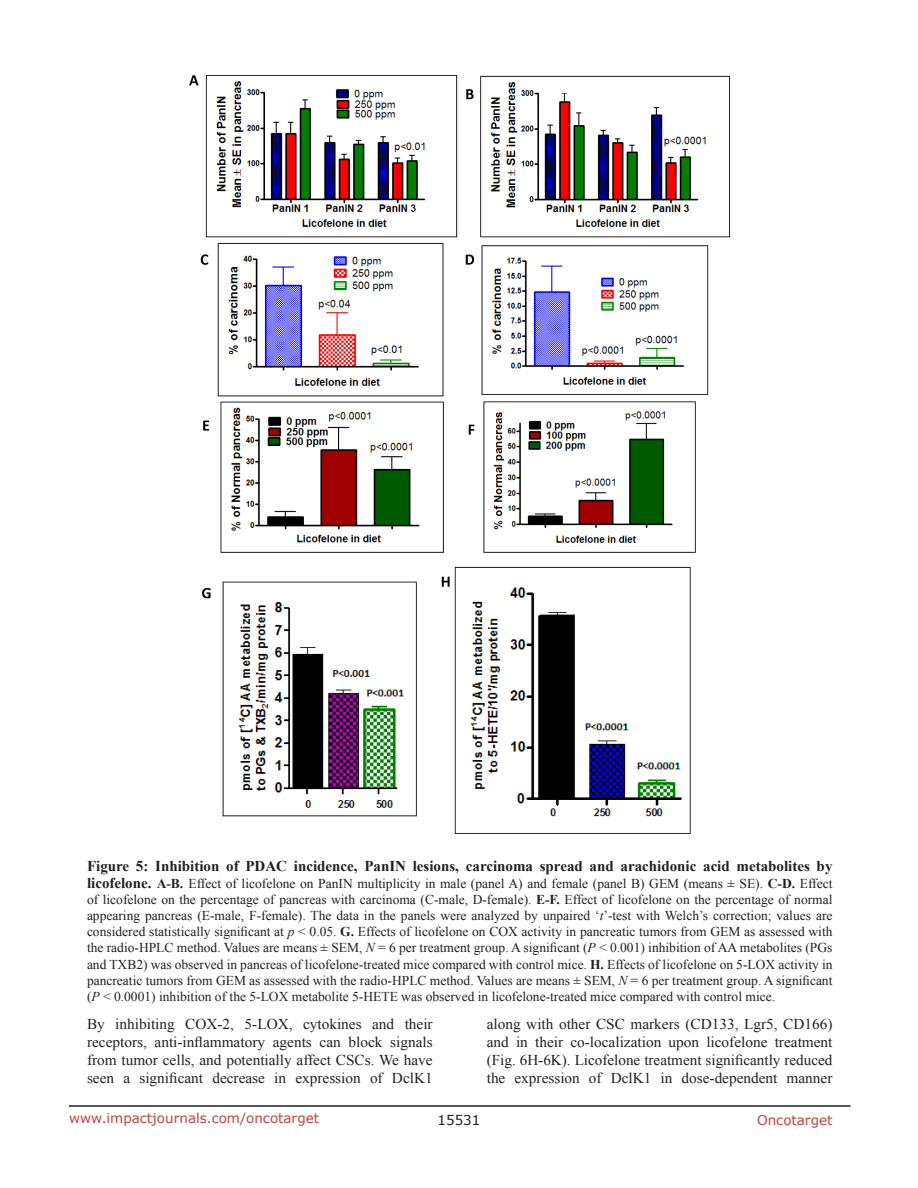
<style>
.page{position:relative;width:918px;height:1188px;background:#fff}
.page>*{position:absolute;margin:0;border:0;box-sizing:border-box;transform-origin:0 0}
.BodyText{font:15px/18px "Times New Roman";color:#231f20;text-align:justify}
.FigureText{font:700 15px "Times New Roman";color:#231f20}
.FigureText-2{font:13.5px/16.2px "Times New Roman";color:#231f20;text-align:justify}
.t1{font:13.5px "Verdana";color:#c24141}
.t2{font:13.5px "Verdana";color:#231f20}
.s1{font-weight:700;font-size:15px}
.s2{font-weight:700}
.s3{font-style:italic}
</style>
<div class="page">
<hr style="left:69px;top:1105px;width:781px;height:2px;background:#231f20">
<img style="left:190px;top:75px;width:540px;height:759px">
<p class="FigureText" style="left:87px;top:856px;width:747px">Figure 5: Inhibition of PDAC incidence, PanIN lesions, carcinoma spread and arachidonic acid metabolites by</p>
<p class="FigureText-2" style="left:87px;top:875px;width:747px"><span class="s1">licofelone.</span> <span class="s2">A-B.</span> Effect of licofelone on PanIN multiplicity in male (panel A) and female (panel B) GEM (means ± SE). <span class="s2">C-D.</span> Effect of licofelone on the percentage of pancreas with carcinoma (C-male, D-female). <span class="s2">E-F.</span> Effect of licofelone on the percentage of normal appearing pancreas (E-male, F-female). The data in the panels were analyzed by unpaired ‘<span class="s3">t</span>’-test with Welch’s correction; values are considered statistically significant at <span class="s3">p</span> &lt; 0.05. <span class="s2">G.</span> Effects of licofelone on COX activity in pancreatic tumors from GEM as assessed with the radio-HPLC method. Values are means ± SEM, <span class="s3">N</span> = 6 per treatment group. A significant (<span class="s3">P</span> &lt; 0.001) inhibition of AA metabolites (PGs and TXB2) was observed in pancreas of licofelone-treated mice compared with control mice. <span class="s2">H.</span> Effects of licofelone on 5-LOX activity in pancreatic tumors from GEM as assessed with the radio-HPLC method. Values are means ± SEM, <span class="s3">N</span> = 6 per treatment group. A significant (<span class="s3">P</span> &lt; 0.0001) inhibition of the 5-LOX metabolite 5-HETE was observed in licofelone-treated mice compared with control mice.</p>
<p class="BodyText" style="left:87px;top:1015px;width:347px">By inhibiting COX-2, 5-LOX, cytokines and their receptors, anti-inflammatory agents can block signals from tumor cells, and potentially affect CSCs. We have seen a significant decrease in expression of DclK1</p>
<p class="BodyText" style="left:487px;top:1015px;width:347px">along with other CSC markers (CD133, Lgr5, CD166) and in their co-localization upon licofelone treatment (Fig. 6H-6K). Licofelone treatment significantly reduced the expression of DclK1 in dose-dependent manner</p>
<p class="t1" style="left:69px;top:1109px;width:252px">www.impactjournals.com/oncotarget</p>
<p class="t2" style="left:438px;top:1111px;width:44px">15531</p>
<p class="t1" style="left:757px;top:1111px;width:77px">Oncotarget</p>
</div>
